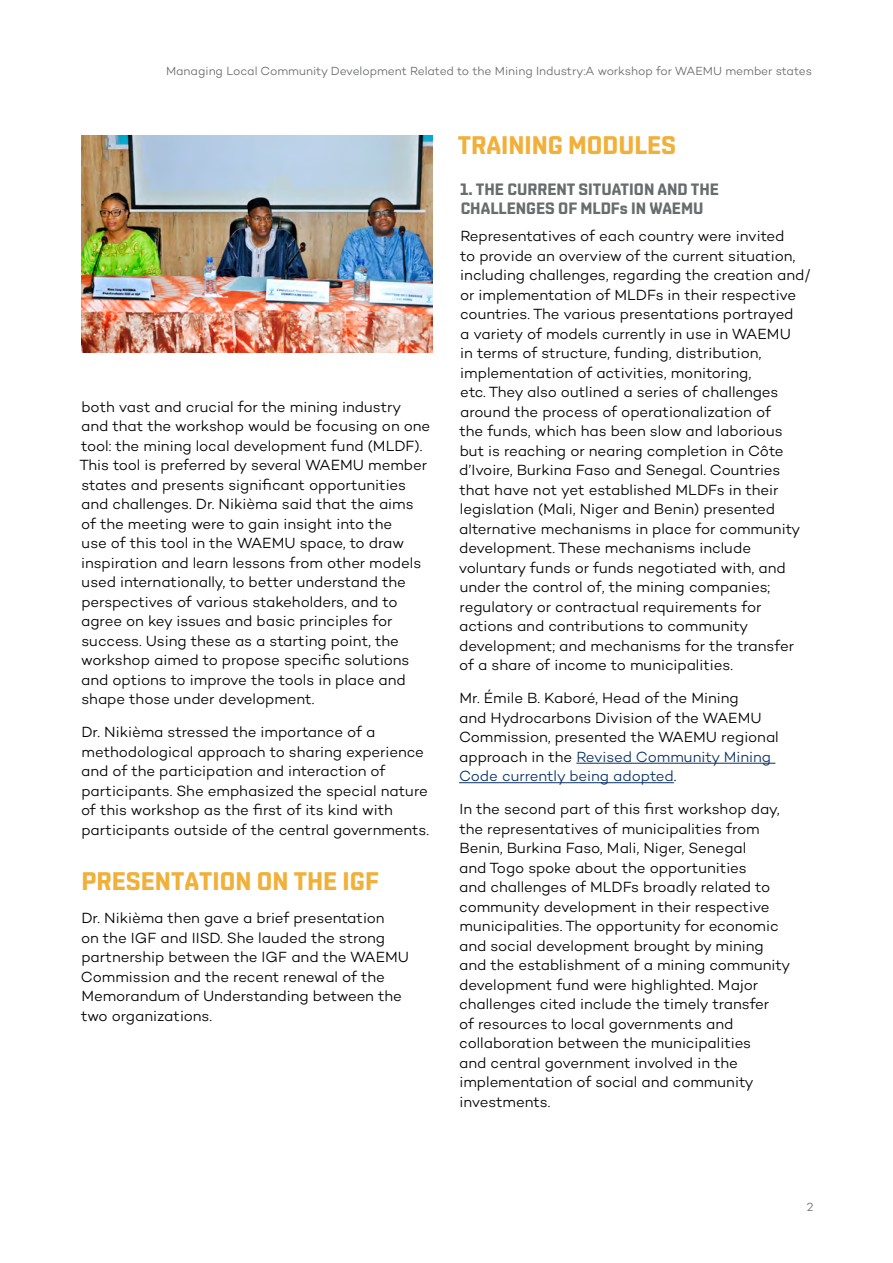
<style>
.page{position:relative;width:893px;height:1263px;background:#fff}
.page>*{position:absolute;margin:0;border:0;box-sizing:border-box;transform-origin:0 0}
.t1{font:700 25.5px "Shentox";color:#f1b039}
.t2{font:700 16.5px/19.5px "Shentox";color:#696c6d}
.t3{font:300 15px/19.5px "Campton";letter-spacing:-.005em;color:#000}
.t4{font:300 12px "Campton";color:#696c6d}
.s1{color:#093266}
</style>
<div class="page">
<hr style="left:576px;top:763px;width:199px;height:1px;background:#093266">
<hr style="left:459px;top:782px;width:215px;height:1px;background:#093266">
<img style="left:81px;top:135px;width:352px;height:217px">
<p class="t4" style="left:166px;top:64px;width:647px">Managing Local Community Development Related to the Mining Industry:A workshop for WAEMU member states</p>
<p class="t3" style="left:79px;top:397px;width:352px">both vast and crucial for the mining industry and that the workshop would be focusing on one tool: the mining local development fund (MLDF).<br>This tool is preferred by several WAEMU member states and presents significant opportunities and challenges. Dr. Nikièma said that the aims of the meeting were to gain insight into the<br>use of this tool in the WAEMU space, to draw inspiration and learn lessons from other models used internationally, to better understand the perspectives of various stakeholders, and to agree on key issues and basic principles for success. Using these as a starting point, the workshop aimed to propose specific solutions and options to improve the tools in place and shape those under development.</p>
<p class="t3" style="left:81px;top:722px;width:350px">Dr. Nikièma stressed the importance of a methodological approach to sharing experience and of the participation and interaction of participants. She emphasized the special nature of this workshop as the first of its kind with participants outside of the central governments.</p>
<h1 class="t1" style="left:81px;top:866px;width:299px">PRESENTATION ON THE IGF</h1>
<p class="t3" style="left:81px;top:908px;width:330px">Dr. Nikièma then gave a brief presentation<br>on the IGF and IISD. She lauded the strong partnership between the IGF and the WAEMU Commission and the recent renewal of the Memorandum of Understanding between the two organizations.</p>
<h1 class="t1" style="left:458px;top:130px;width:220px">TRAINING MODULES</h1>
<p class="t2" style="left:460px;top:179px;width:260px">1. THE CURRENT SITUATION AND THE<br>CHALLENGES OF MLDFs IN WAEMU</p>
<p class="t3" style="left:459px;top:226px;width:353px">Representatives of each country were invited<br>to provide an overview of the current situation, including challenges, regarding the creation and/ or implementation of MLDFs in their respective countries. The various presentations portrayed<br>a variety of models currently in use in WAEMU<br>in terms of structure, funding, distribution, implementation of activities, monitoring,<br>etc. They also outlined a series of challenges around the process of operationalization of<br>the funds, which has been slow and laborious<br>but is reaching or nearing completion in Côte d’Ivoire, Burkina Faso and Senegal. Countries that have not yet established MLDFs in their legislation (Mali, Niger and Benin) presented alternative mechanisms in place for community development. These mechanisms include voluntary funds or funds negotiated with, and under the control of, the mining companies; regulatory or contractual requirements for actions and contributions to community development; and mechanisms for the transfer of a share of income to municipalities.</p>
<p class="t3" style="left:459px;top:688px;width:321px">Mr. Émile B. Kaboré, Head of the Mining<br>and Hydrocarbons Division of the WAEMU Commission, presented the WAEMU regional approach in the <span class="s1">Revised Community Mining Code currently being adopted</span>.</p>
<p class="t3" style="left:459px;top:799px;width:333px">In the second part of this first workshop day, the representatives of municipalities from Benin, Burkina Faso, Mali, Niger, Senegal<br>and Togo spoke about the opportunities<br>and challenges of MLDFs broadly related to community development in their respective municipalities. The opportunity for economic and social development brought by mining and the establishment of a mining community development fund were highlighted. Major challenges cited include the timely transfer<br>of resources to local governments and collaboration between the municipalities<br>and central government involved in the implementation of social and community investments.</p>
<p class="t4" style="left:807px;top:1199px;width:8px">2</p>
</div>
